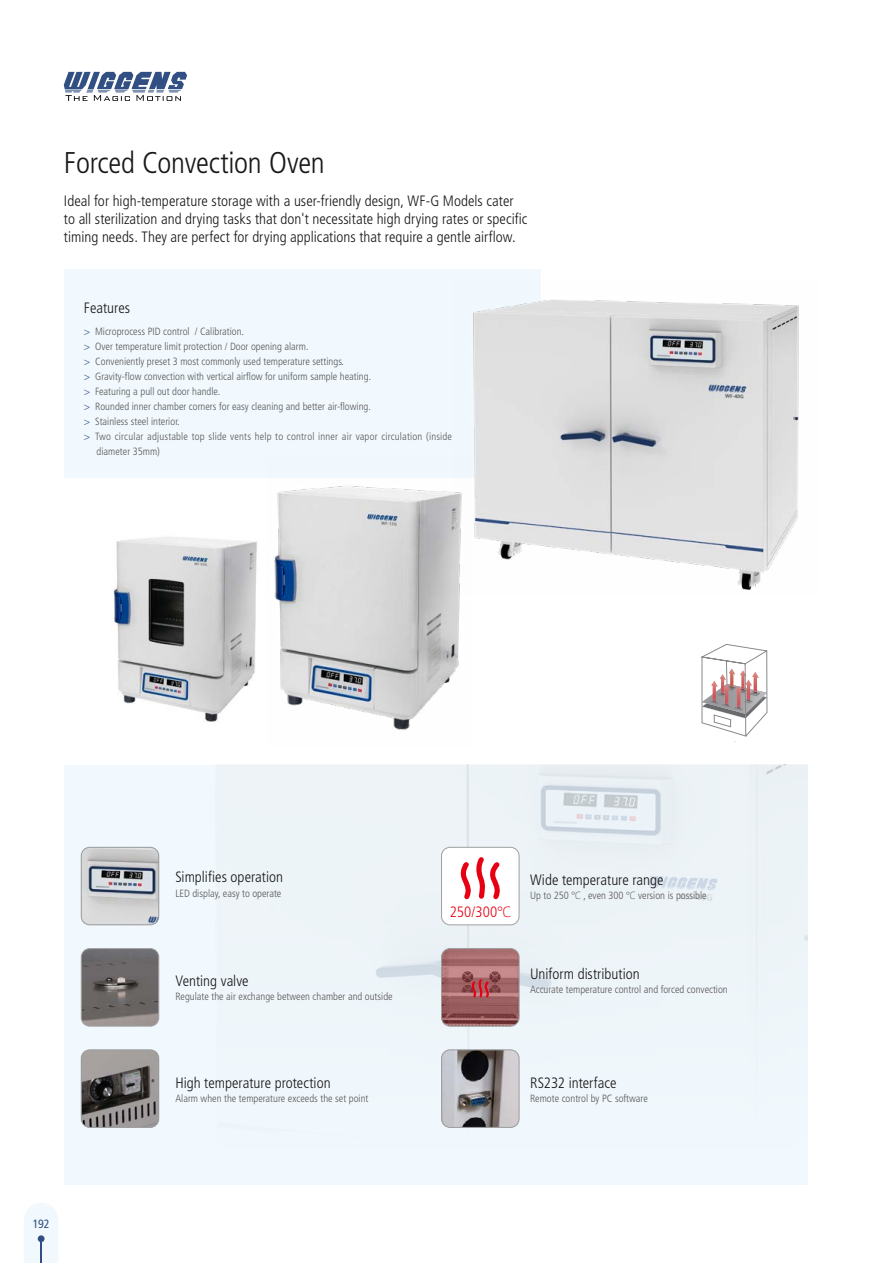
<style>
.page{position:relative;width:893px;height:1263px;background:#fff}
.page>*{position:absolute;margin:0;border:0;box-sizing:border-box;transform-origin:0 0}
.t1{font:300 condensed 30px "Frutiger LT Std";letter-spacing:-.01em;color:#191817}
.t2{font:300 condensed 15px/18px "Frutiger LT Std";color:#191817}
.t3{font:300 condensed 15px "Frutiger LT Std";letter-spacing:.005em;color:#e60012}
.t4{font:condensed 12px "Frutiger LT Std";color:#324f83}
.t5{font:300 condensed 10.5px "Frutiger LT Std";color:#595757}
.s1{color:#324f83}
.s2{font-family:"Alibaba Pu Hui Ti";font-stretch:normal}
</style>
<div class="page">
<div style="left:24px;top:1203px;width:34px;height:60px;background:#f1f9fe"></div>
<svg style="left:64px;top:72px;width:123px;height:29px"></svg>
<div style="left:38px;top:1235px;width:7px;height:7px;background:#324f83;border-radius:50%"></div>
<hr style="left:40px;top:1241px;width:2px;height:22px;background:#324f83">
<div style="left:64px;top:765px;width:744px;height:420px;background:#f1f9fe"></div>
<img style="left:375px;top:765px;width:433px;height:363px">
<div style="left:64px;top:269px;width:476px;height:209px;background:#f1f9fe"></div>
<img style="left:473px;top:281px;width:326px;height:309px">
<img style="left:274px;top:485px;width:188px;height:245px">
<img style="left:81px;top:1050px;width:78px;height:77px">
<div style="left:81px;top:1050px;width:78px;height:77px;border:1px solid #9fa0a0;border-radius:9px"></div>
<img style="left:81px;top:948px;width:78px;height:78px">
<div style="left:81px;top:948px;width:78px;height:78px;border:1px solid #9fa0a0;border-radius:9px"></div>
<svg style="left:441px;top:948px;width:78px;height:78px;background:#a06567"></svg>
<div style="left:441px;top:948px;width:78px;height:78px;border:1px solid #9fa0a0;border-radius:9px"></div>
<img style="left:441px;top:1050px;width:78px;height:77px">
<div style="left:441px;top:1050px;width:78px;height:77px;border:1px solid #9fa0a0;border-radius:9px"></div>
<img style="left:81px;top:847px;width:78px;height:78px">
<div style="left:81px;top:847px;width:78px;height:78px;border:1px solid #9fa0a0;border-radius:9px"></div>
<div style="left:441px;top:847px;width:78px;height:78px;background:#fff;border-radius:9px"></div>
<svg style="left:460px;top:857px;width:40px;height:43px"></svg>
<div style="left:441px;top:847px;width:78px;height:78px;border:1px solid #9fa0a0;border-radius:9px"></div>
<svg style="left:471px;top:977px;width:20px;height:22px"></svg>
<svg style="left:701px;top:644px;width:66px;height:92px"></svg>
<img style="left:113px;top:537px;width:144px;height:185px">
<h1 class="t1" style="left:64px;top:146px;width:262px">Forced Convection Oven</h1>
<p class="t2" style="left:64px;top:192px;width:465px">Ideal for high-temperature storage with a user-friendly design, WF-G Models cater to all sterilization and drying tasks that don't necessitate high drying rates or specific timing needs. They are perfect for drying applications that require a gentle airflow.</p>
<h2 class="t2" style="left:84px;top:299px;width:48px">Features</h2>
<p class="t5" style="left:84px;top:326px;width:162px"><span class="s1">&gt;</span> Microprocess PID control / Calibration.</p>
<p class="t5" style="left:84px;top:341px;width:226px"><span class="s1">&gt;</span> Over temperature limit protection / Door opening alarm.</p>
<p class="t5" style="left:84px;top:356px;width:262px"><span class="s1">&gt;</span> Conveniently preset 3 most commonly used temperature settings.</p>
<p class="t5" style="left:84px;top:371px;width:289px"><span class="s1">&gt;</span> Gravity-flow convection with vertical airflow for uniform sample heating.</p>
<p class="t5" style="left:84px;top:386px;width:138px"><span class="s1">&gt;</span> Featuring a pull out door handle.</p>
<p class="t5" style="left:84px;top:401px;width:289px"><span class="s1">&gt;</span> Rounded inner chamber corners for easy cleaning and better air-flowing.</p>
<p class="t5" style="left:84px;top:416px;width:97px"><span class="s1">&gt;</span> Stainless steel interior.</p>
<p class="t5" style="left:84px;top:431px;width:370px"><span class="s1">&gt;</span> Two circular adjustable top slide vents help to control inner air vapor circulation (inside</p>
<p class="t5" style="left:97px;top:446px;width:65px">diameter 35mm)</p>
<p class="t4" style="left:33px;top:1217px;width:18px">192</p>
<h2 class="t2" style="left:175px;top:868px;width:109px">Simplifies operation</h2>
<p class="t5" style="left:175px;top:887px;width:108px">LED display, easy to operate</p>
<h2 class="t2" style="left:175px;top:972px;width:75px">Venting valve</h2>
<p class="t5" style="left:175px;top:990px;width:219px">Regulate the air exchange between chamber and outside</p>
<h2 class="t2" style="left:175px;top:1074px;width:157px">High temperature protection</h2>
<p class="t5" style="left:175px;top:1092px;width:195px">Alarm when the temperature exceeds the set point</p>
<h2 class="t3" style="left:450px;top:904px;width:63px">250/300<span class="s2">℃</span></h2>
<h2 class="t2" style="left:530px;top:870px;width:135px">Wide temperature range</h2>
<p class="t5" style="left:530px;top:889px;width:178px">Up to 250 <span class="s2">℃</span> , even 300 <span class="s2">℃</span> version is possible</p>
<h2 class="t2" style="left:530px;top:965px;width:111px">Uniform distribution</h2>
<p class="t5" style="left:530px;top:984px;width:199px">Accurate temperature control and forced convection</p>
<h2 class="t2" style="left:530px;top:1074px;width:88px">RS232 interface</h2>
<p class="t5" style="left:530px;top:1092px;width:119px">Remote control by PC software</p>
</div>
